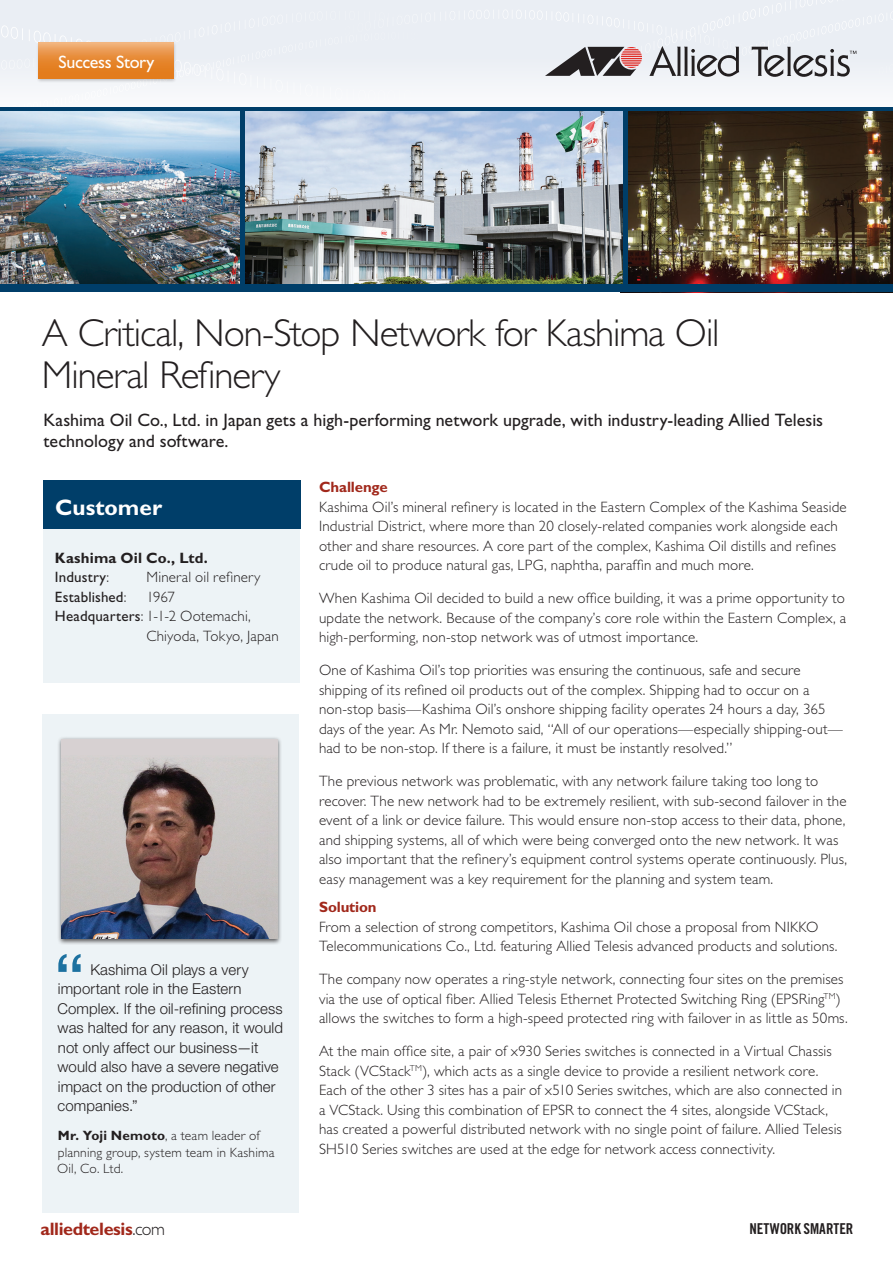
<style>
.page{position:relative;width:893px;height:1263px;background:#fff}
.page>*{position:absolute;margin:0;border:0;box-sizing:border-box;transform-origin:0 0}
.t1{font:300 39px/42px "Gill Sans Std";letter-spacing:-.025em;color:#231f20}
.t2{font:700 22.5px "Gill Sans Std";color:#fff}
.t3{font:18px/21px "Gill Sans Std";color:#231f20}
.t4{font:700 18px "Gill Sans Std";letter-spacing:-.02em;color:#a1281b}
.t5{font:18px "Gill Sans Std";letter-spacing:-.02em;color:#fff}
.t6{font:300 15px/19.5px "Gill Sans Std";letter-spacing:.01em;color:#231f20}
.t7{font:300 15px/19.5px "Helvetica Neue";letter-spacing:.005em;color:#231f20}
.t8{font:700 15px/19.5px "Gill Sans Std";letter-spacing:.01em;color:#231f20}
.t9{font:700 15px "Gill Sans Std";letter-spacing:-.01em;color:#a1281b}
.t10{font:15px "Trade Gothic Bold Cond Twenty";letter-spacing:-.005em;color:#231f20}
.t11{font:15px "Gill Sans Std";letter-spacing:.01em;color:#231f20}
.t12{font:300 13.5px/16.5px "Gill Sans Std";letter-spacing:.015em;color:#231f20}
.s1{font-weight:400}
.s2{font-weight:300}
.s3{font-weight:700}
.s4{font-weight:300;color:#231f20}
</style>
<div class="page">
<div style="left:0;top:0;width:893px;height:119px;background:#eaeef4"></div>
<svg style="left:1px;top:25px;width:87px;height:17px"></svg>
<div style="left:179px;top:89px;width:540px;height:19px;background:#f7f9fb"></div>
<svg style="left:469px;top:10px;width:74px;height:10px"></svg>
<svg style="left:725px;top:0;width:168px;height:33px"></svg>
<svg style="left:545px;top:47px;width:97px;height:29px"></svg>
<svg style="left:649px;top:46px;width:90px;height:31px"></svg>
<svg style="left:752px;top:47px;width:104px;height:30px"></svg>
<img style="left:628px;top:111px;width:265px;height:174px">
<img style="left:0;top:111px;width:240px;height:174px">
<img style="left:245px;top:111px;width:378px;height:174px">
<div style="left:43px;top:482px;width:257px;height:201px;background:#edf3f6"></div>
<div style="left:0;top:285px;width:893px;height:7px;background:#003e69"></div>
<div style="left:43px;top:480px;width:258px;height:48px;background:#003e69"></div>
<hr style="left:0;top:108px;width:893px;height:3px;background:#003e69">
<div style="left:623px;top:111px;width:5px;height:177px;background:#003e69"></div>
<div style="left:240px;top:111px;width:5px;height:177px;background:#003e69"></div>
<div style="left:36px;top:42px;width:141px;height:41px;background:#231f20;opacity:.25"></div>
<svg style="left:39px;top:43px;width:134px;height:36px;background:#e78c39"></svg>
<div style="left:42px;top:714px;width:257px;height:498px;background:#edf3f6"></div>
<div style="left:57px;top:736px;width:225px;height:209px;background:#231f20;opacity:.75"></div>
<img style="left:62px;top:739px;width:216px;height:199px">
<svg style="left:58px;top:954px;width:23px;height:18px"></svg>
<p class="t5" style="left:58px;top:51px;width:97px">Success Story</p>
<h1 class="t1" style="left:42px;top:313px;width:679px">A Critical, Non-Stop Network for Kashima Oil<br>Mineral Refinery</h1>
<p class="t3" style="left:44px;top:410px;width:781px">Kashima Oil Co., Ltd. in Japan gets a high-performing network upgrade, with industry-leading Allied Telesis technology and software.</p>
<h2 class="t2" style="left:55px;top:494px;width:108px">Customer</h2>
<p class="t8" style="left:55px;top:548px;width:154px">Kashima Oil Co., Ltd.<br><span class="s1">Industry</span><span class="s2">:</span></p>
<p class="t6" style="left:146px;top:567px;width:115px">Mineral oil refinery</p>
<p class="t11" style="left:55px;top:588px;width:73px">Established<span class="s2">:</span></p>
<p class="t6" style="left:146px;top:587px;width:30px">1967</p>
<p class="t6" style="left:55px;top:606px;width:197px"><span class="s1">Headquarters</span>: 1-1-2 Ootemachi,</p>
<p class="t6" style="left:146px;top:626px;width:134px">Chiyoda, Tokyo, Japan</p>
<p class="t7" style="left:57px;top:959px;width:227px;text-indent:33px">Kashima Oil plays a very important role in the Eastern<br>Complex. If the oil-refining process was halted for any reason, it would not only affect our business—it would also have a severe negative impact on the production of other companies.”</p>
<p class="t12" style="left:57px;top:1128px;width:219px"><span class="s3">Mr. Yoji Nemoto</span>, a team leader of planning group, system team in Kashima<br>Oil, Co. Ltd.</p>
<p class="t4" style="left:40px;top:1218px;width:126px">alliedtelesis<span class="s4">.com</span></p>
<p class="t9" style="left:319px;top:478px;width:70px">Challenge</p>
<p class="t6" style="left:319px;top:497px;width:529px">Kashima Oil’s mineral refinery is located in the Eastern Complex of the Kashima Seaside Industrial District, where more than 20 closely-related companies work alongside each other and share resources. A core part of the complex, Kashima Oil distills and refines crude oil to produce natural gas, LPG, naphtha, paraffin and much more.</p>
<p class="t6" style="left:319px;top:588px;width:529px;text-align:justify">When Kashima Oil decided to build a new office building, it was a prime opportunity to update the network. Because of the company’s core role within the Eastern Complex, a high-performing, non-stop network was of utmost importance.</p>
<p class="t6" style="left:319px;top:660px;width:525px">One of Kashima Oil’s top priorities was ensuring the continuous, safe and secure shipping of its refined oil products out of the complex. Shipping had to occur on a non-stop basis—Kashima Oil’s onshore shipping facility operates 24 hours a day, 365 days of the year. As Mr. Nemoto said, “All of our operations—especially shipping-out— had to be non-stop. If there is a failure, it must be instantly resolved.”</p>
<p class="t6" style="left:319px;top:771px;width:529px">The previous network was problematic, with any network failure taking too long to recover. The new network had to be extremely resilient, with sub-second failover in the event of a link or device failure. This would ensure non-stop access to their data, phone, and shipping systems, all of which were being converged onto the new network. It was also important that the refinery’s equipment control systems operate continuously. Plus, easy management was a key requirement for the planning and system team.</p>
<p class="t9" style="left:319px;top:898px;width:59px">Solution</p>
<p class="t6" style="left:319px;top:917px;width:520px">From a selection of strong competitors, Kashima Oil chose a proposal from NIKKO<br>Telecommunications Co., Ltd. featuring Allied Telesis advanced products and solutions.</p>
<p class="t6" style="left:319px;top:969px;width:530px">The company now operates a ring-style network, connecting four sites on the premises via the use of optical fiber. Allied Telesis Ethernet Protected Switching Ring (EPSRing<sup>TM</sup>) allows the switches to form a high-speed protected ring with failover in as little as 50ms.</p>
<p class="t6" style="left:319px;top:1041px;width:525px">At the main office site, a pair of x930 Series switches is connected in a Virtual Chassis Stack (VCStack<sup>TM</sup>), which acts as a single device to provide a resilient network core.<br>Each of the other 3 sites has a pair of x510 Series switches, which are also connected in a VCStack. Using this combination of EPSR to connect the 4 sites, alongside VCStack, has created a powerful distributed network with no single point of failure. Allied Telesis SH510 Series switches are used at the edge for network access connectivity.</p>
<p class="t10" style="left:750px;top:1220px;width:105px">NETWORK SMARTER</p>
</div>
